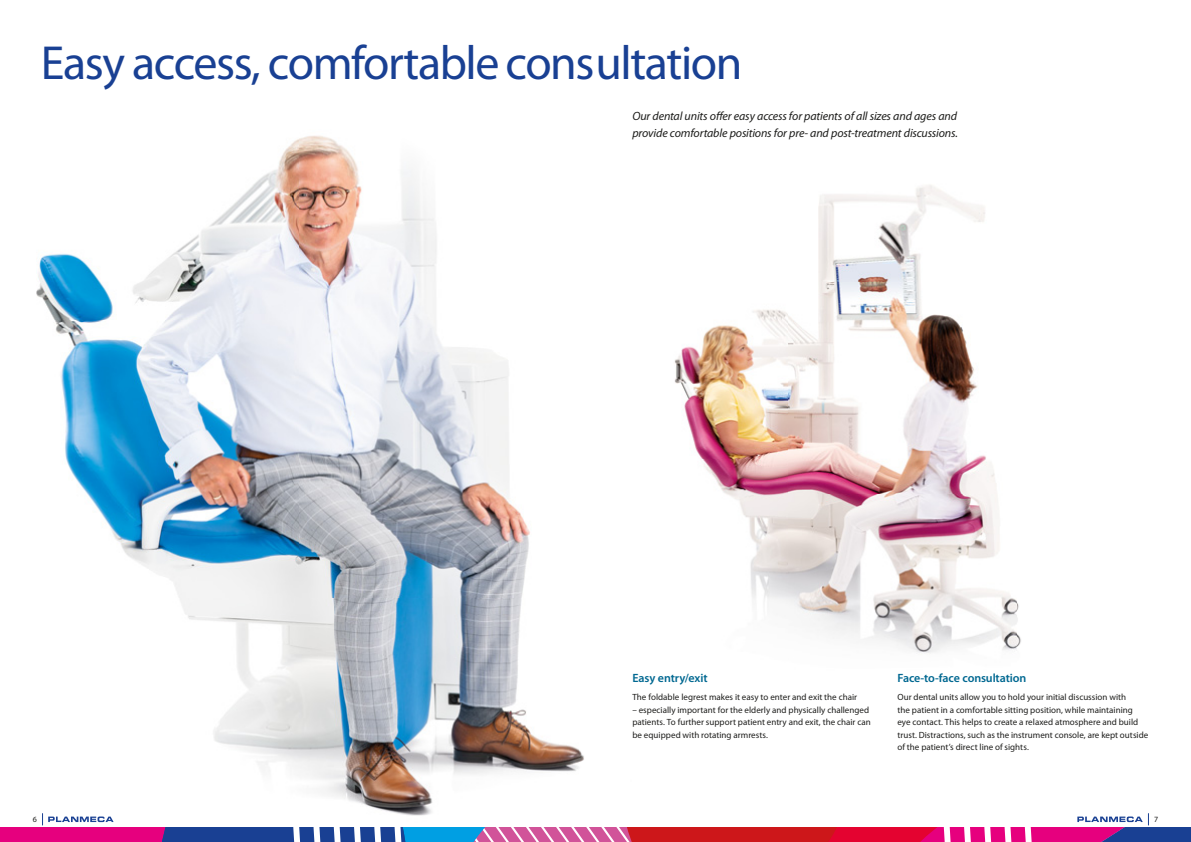
<style>
.page{position:relative;width:1191px;height:842px;background:#fff}
.page>*{position:absolute;margin:0;border:0;box-sizing:border-box;transform-origin:0 0}
.t1{font:48px "Myriad Pro";letter-spacing:-.03em;color:#194093}
.t2{font:italic 12px/17px "Myriad Pro";letter-spacing:-.01em;color:#1d1d1b}
.t3{font:600 12px "Myriad Pro";letter-spacing:-.01em;color:#006891}
.t4{font:9px/12.5px "Myriad Pro";color:#1d1d1b}
.t5{font:8px "Myriad Pro";color:#1d1d1b}
</style>
<div class="page">
<img style="left:36px;top:135px;width:548px;height:678px">
<img style="left:674px;top:185px;width:347px;height:469px">
<svg style="left:0;top:813px;width:1191px;height:29px"></svg>
<h1 class="t1" style="left:41px;top:44px;width:703px">Easy access, comfortable consultation</h1>
<h2 class="t2" style="left:632px;top:108px;width:327px">Our dental units offer easy access for patients of all sizes and ages and provide comfortable positions for pre- and post-treatment discussions.</h2>
<h2 class="t3" style="left:632px;top:673px;width:77px">Easy entry/exit</h2>
<p class="t4" style="left:632px;top:692px;width:226px">The foldable legrest makes it easy to enter and exit the chair</p>
<p class="t4" style="left:632px;top:704px;width:240px">– especially important for the elderly and physically challenged patients. To further support patient entry and exit, the chair can be equipped with rotating armrests.</p>
<h2 class="t3" style="left:897px;top:673px;width:130px">Face-to-face consultation</h2>
<p class="t4" style="left:897px;top:692px;width:252px">Our dental units allow you to hold your initial discussion with<br>the patient in a comfortable sitting position, while maintaining<br>eye contact. This helps to create a relaxed atmosphere and build trust. Distractions, such as the instrument console, are kept outside of the patient’s direct line of sights.</p>
<p class="t5" style="left:33px;top:816px;width:6px">6</p>
<p class="t5" style="left:1154px;top:816px;width:6px">7</p>
</div>
